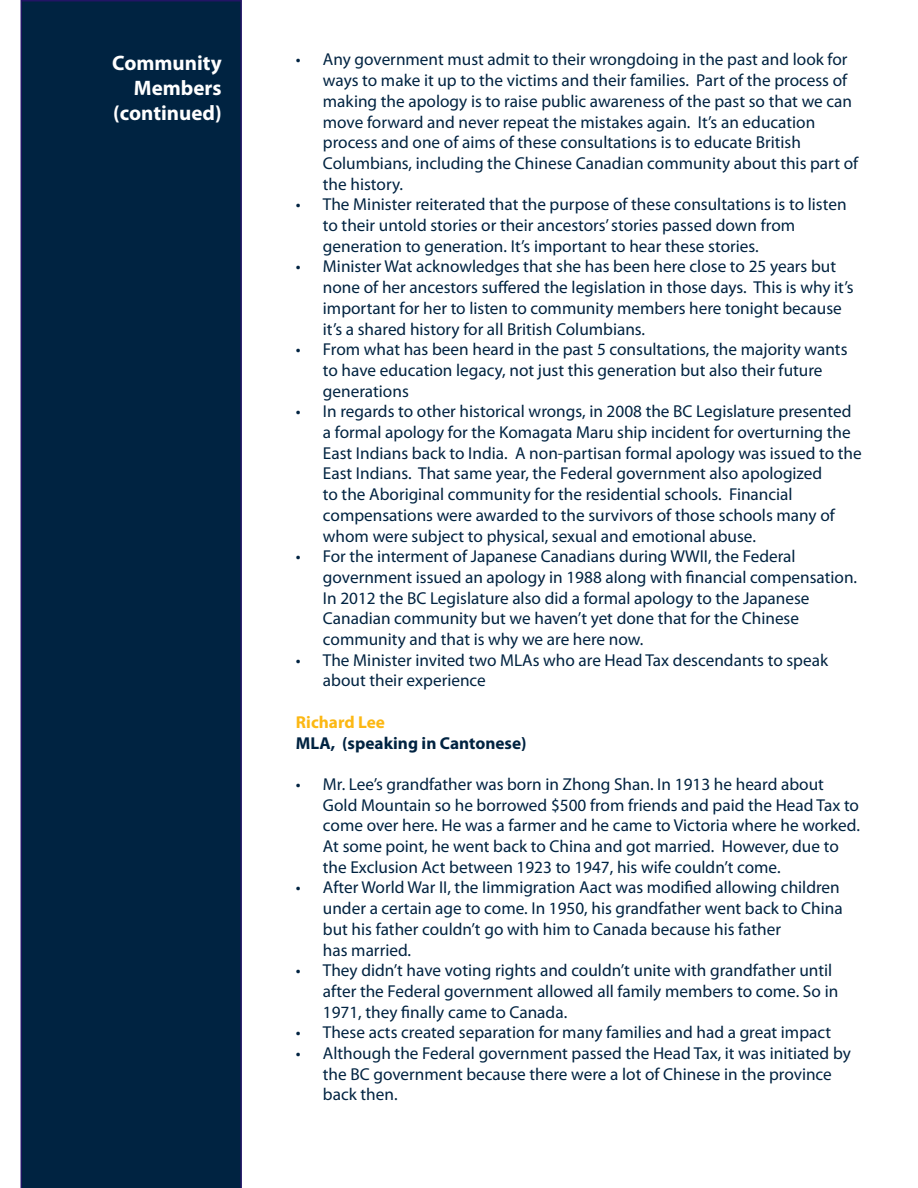
<style>
.page{position:relative;width:918px;height:1188px;background:#fff}
.page>*{position:absolute;margin:0;border:0;box-sizing:border-box;transform-origin:0 0}
.t1{font:700 21px/25.2px "Myriad Pro";color:#fff;text-align:right}
.t2{font:17.25px/20.7px "Myriad Pro";color:#002341}
.t3{font:700 17.25px/20.7px "Myriad Pro";color:#002341}
.s1{color:#fcb814}
</style>
<div class="page">
<div style="left:21px;top:0;width:221px;height:1188px;background:#002341"></div>
<p class="t1" style="left:112px;top:49px;width:111px">Community<br>Members</p>
<p class="t1" style="left:113px;top:100px;width:110px">(continued)</p>
<p class="t2" style="left:323px;top:49px;width:537px;text-indent:-27px">• Any government must admit to their wrongdoing in the past and look for ways to make it up to the victims and their families. Part of the process of making the apology is to raise public awareness of the past so that we can move forward and never repeat the mistakes again. It’s an education process and one of aims of these consultations is to educate British Columbians, including the Chinese Canadian community about this part of the history.</p>
<p class="t2" style="left:323px;top:194px;width:525px;text-indent:-27px">• The Minister reiterated that the purpose of these consultations is to listen to their untold stories or their ancestors’ stories passed down from generation to generation. It’s important to hear these stories.</p>
<p class="t2" style="left:323px;top:256px;width:532px;text-indent:-27px">• Minister Wat acknowledges that she has been here close to 25 years but none of her ancestors suffered the legislation in those days. This is why it’s important for her to listen to community members here tonight because it’s a shared history for all British Columbians.</p>
<p class="t2" style="left:323px;top:339px;width:526px;text-indent:-27px">• From what has been heard in the past 5 consultations, the majority wants to have education legacy, not just this generation but also their future generations</p>
<p class="t2" style="left:323px;top:401px;width:540px;text-indent:-27px">• In regards to other historical wrongs, in 2008 the BC Legislature presented a formal apology for the Komagata Maru ship incident for overturning the East Indians back to India. A non-partisan formal apology was issued to the East Indians. That same year, the Federal government also apologized<br>to the Aboriginal community for the residential schools. Financial compensations were awarded to the survivors of those schools many of whom were subject to physical, sexual and emotional abuse.</p>
<p class="t2" style="left:323px;top:546px;width:536px;text-indent:-27px">• For the interment of Japanese Canadians during WWII, the Federal government issued an apology in 1988 along with financial compensation.<br>In 2012 the BC Legislature also did a formal apology to the Japanese Canadian community but we haven’t yet done that for the Chinese community and that is why we are here now.</p>
<p class="t2" style="left:323px;top:649px;width:507px;text-indent:-27px">• The Minister invited two MLAs who are Head Tax descendants to speak about their experience</p>
<p class="t3" style="left:296px;top:711px;width:232px"><span class="s1">Richard Lee<br></span>MLA, (speaking in Cantonese)</p>
<p class="t2" style="left:323px;top:774px;width:539px;text-indent:-27px">• Mr. Lee’s grandfather was born in Zhong Shan. In 1913 he heard about Gold Mountain so he borrowed $500 from friends and paid the Head Tax to come over here. He was a farmer and he came to Victoria where he worked.<br>At some point, he went back to China and got married. However, due to the Exclusion Act between 1923 to 1947, his wife couldn’t come.</p>
<p class="t2" style="left:323px;top:877px;width:521px;text-indent:-27px">• After World War II, the Iimmigration Aact was modified allowing children under a certain age to come. In 1950, his grandfather went back to China but his father couldn’t go with him to Canada because his father<br>has married.</p>
<p class="t2" style="left:323px;top:960px;width:517px;text-indent:-27px">• They didn’t have voting rights and couldn’t unite with grandfather until after the Federal government allowed all family members to come. So in<br>1971, they finally came to Canada.</p>
<p class="t2" style="left:296px;top:1022px;width:537px">• These acts created separation for many families and had a great impact</p>
<p class="t2" style="left:323px;top:1043px;width:529px;text-indent:-27px">• Although the Federal government passed the Head Tax, it was initiated by the BC government because there were a lot of Chinese in the province back then.</p>
</div>
